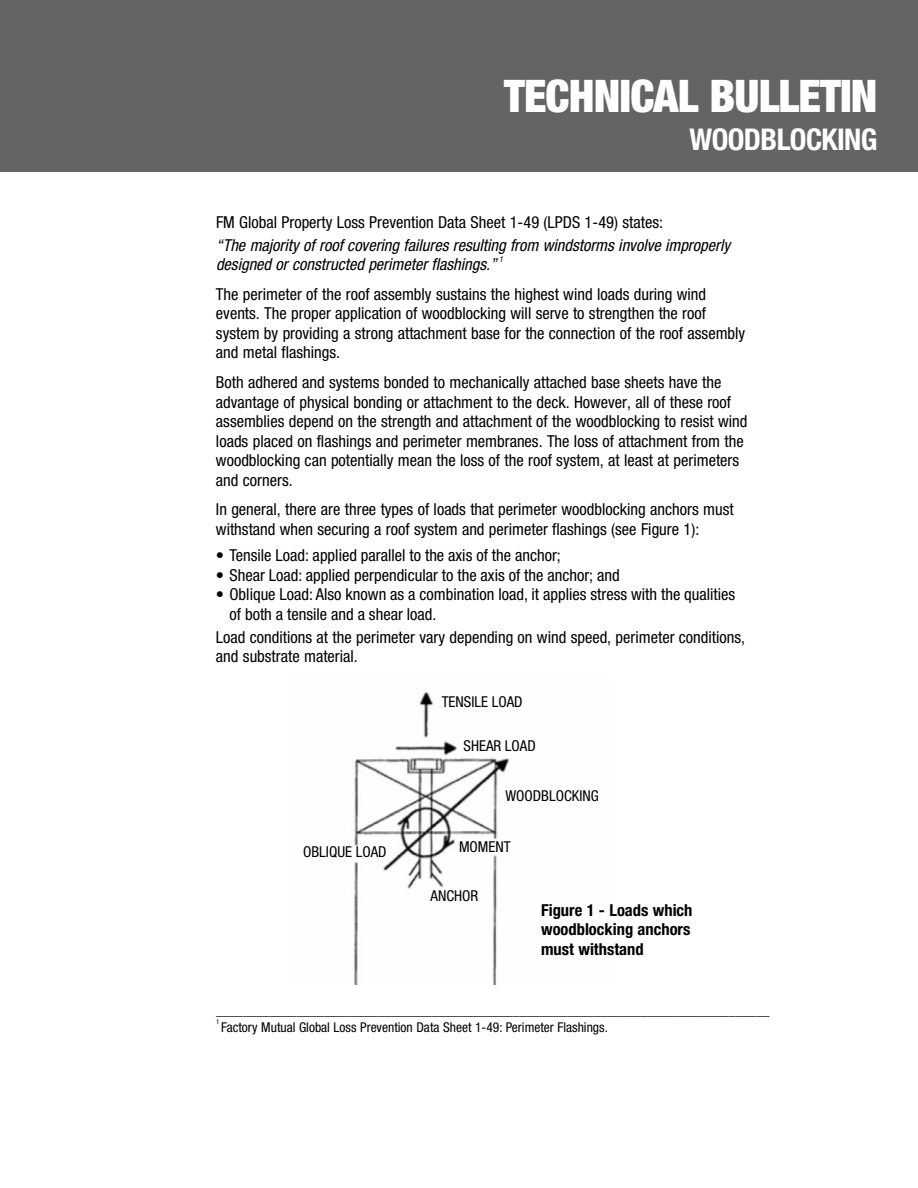
<style>
.page{position:relative;width:918px;height:1188px;background:#fff}
.page>*{position:absolute;margin:0;border:0;box-sizing:border-box;transform-origin:0 0}
.t1{font:900 condensed 45px "Helvetica Neue";letter-spacing:-.02em;color:#fff}
.t2{font:700 condensed 30px "Helvetica Neue";letter-spacing:-.02em;color:#fff}
.t3{font:condensed 16.5px/19.5px "Helvetica Neue";color:#000}
.t4{font:italic condensed 16.5px/19.5px "Helvetica Neue";color:#000}
.t5{font:700 condensed 16.5px/19.5px "Helvetica Neue";color:#000}
.t6{font:condensed 15px "Helvetica Neue";color:#000}
.t7{font:condensed 13.5px "Helvetica Neue";color:#000}
.t8{font:italic condensed 8.25px "Helvetica Neue";color:#000}
.t9{font:condensed 6.75px "Helvetica Neue";color:#000}
</style>
<div class="page">
<div style="left:0;top:0;width:918px;height:172px;background:#636466"></div>
<img style="left:354px;top:691px;width:156px;height:294px">
<h1 class="t1" style="left:504px;top:68px;width:375px">TECHNICAL BULLETIN</h1>
<h2 class="t2" style="left:690px;top:121px;width:189px">WOODBLOCKING</h2>
<p class="t3" style="left:216px;top:212px;width:449px">FM Global Property Loss Prevention Data Sheet 1-49 (LPDS 1-49) states:</p>
<p class="t4" style="left:216px;top:235px;width:516px">“The majority of roof covering failures resulting from windstorms involve improperly designed or constructed perimeter flashings.”</p>
<p class="t8" style="left:499px;top:254px;width:5px">1</p>
<p class="t3" style="left:216px;top:284px;width:531px">The perimeter of the roof assembly sustains the highest wind loads during wind events. The proper application of woodblocking will serve to strengthen the roof system by providing a strong attachment base for the connection of the roof assembly and metal flashings.</p>
<p class="t3" style="left:216px;top:372px;width:533px">Both adhered and systems bonded to mechanically attached base sheets have the advantage of physical bonding or attachment to the deck. However, all of these roof assemblies depend on the strength and attachment of the woodblocking to resist wind loads placed on flashings and perimeter membranes. The loss of attachment from the woodblocking can potentially mean the loss of the roof system, at least at perimeters and corners.</p>
<p class="t3" style="left:216px;top:500px;width:519px">In general, there are three types of loads that perimeter woodblocking anchors must withstand when securing a roof system and perimeter flashings (see Figure 1):</p>
<p class="t3" style="left:216px;top:545px;width:346px">• Tensile Load: applied parallel to the axis of the anchor;</p>
<p class="t3" style="left:216px;top:565px;width:405px">• Shear Load: applied perpendicular to the axis of the anchor; and</p>
<p class="t3" style="left:229px;top:584px;width:507px;text-indent:-13px">• Oblique Load: Also known as a combination load, it applies stress with the qualities of both a tensile and a shear load.</p>
<p class="t3" style="left:216px;top:627px;width:531px">Load conditions at the perimeter vary depending on wind speed, perimeter conditions, and substrate material.</p>
<p class="t6" style="left:442px;top:693px;width:82px">TENSILE LOAD</p>
<p class="t6" style="left:464px;top:737px;width:74px">SHEAR LOAD</p>
<p class="t6" style="left:505px;top:787px;width:95px">WOODBLOCKING</p>
<p class="t6" style="left:303px;top:843px;width:85px">OBLIQUE LOAD</p>
<p class="t6" style="left:459px;top:838px;width:53px">MOMENT</p>
<p class="t6" style="left:430px;top:887px;width:49px">ANCHOR</p>
<p class="t5" style="left:541px;top:900px;width:153px">Figure 1 - Loads which woodblocking anchors must withstand</p>
<p class="t7" style="left:216px;top:1003px;width:555px">__________________________________________________________________________________</p>
<p class="t9" style="left:216px;top:1018px;width:5px">1</p>
<p class="t7" style="left:221px;top:1019px;width:388px">Factory Mutual Global Loss Prevention Data Sheet 1-49: Perimeter Flashings.</p>
</div>
